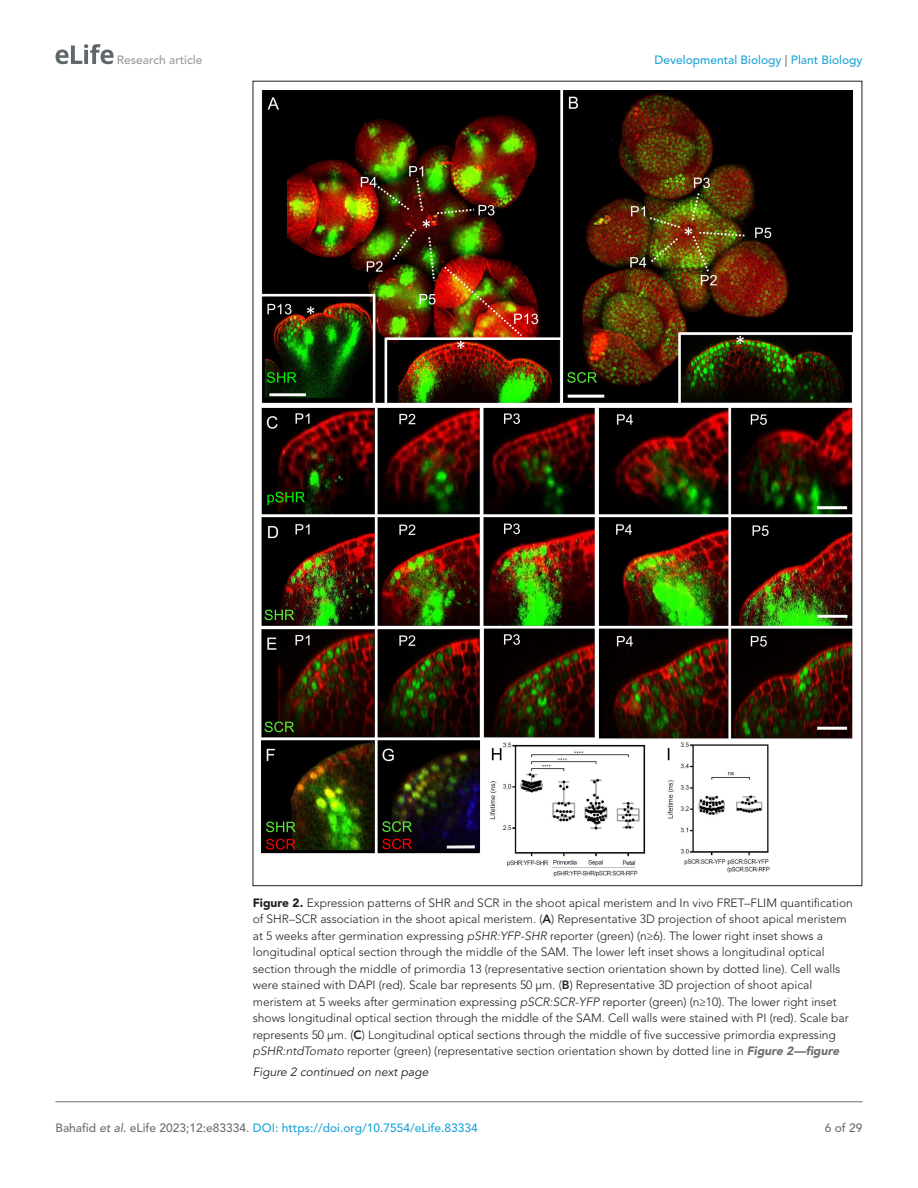
<style>
.page{position:relative;width:918px;height:1188px;background:#fff}
.page>*{position:absolute;margin:0;border:0;box-sizing:border-box;transform-origin:0 0}
.t1{font:300 12px/16.5px "Avenir LT Std";color:#231f20}
.t2{font:500 12px "Avenir LT Std";color:#1ea4d7}
.t3{font:italic 12px "Avenir LT Std";color:#231f20}
.t4{font:500 12px "Avenir LT Std";color:#9a9a9a}
.t5{font:500 12px "Avenir LT Std";color:#6e6e70}
.s1{color:#6e6e70}
.s2{font-weight:900}
.s3{font-weight:800}
.s4{font-style:italic}
.s5{font-weight:900;font-style:italic;color:#6e6e70}
.s6{font-style:italic;color:#6e6e70}
</style>
<div class="page">
<svg style="left:56px;top:44px;width:58px;height:20px"></svg>
<hr style="left:56px;top:1101px;width:806px;height:1px;background:#6e6e70">
<img style="left:262px;top:90px;width:591px;height:787px">
<p class="t4" style="left:117px;top:53px;width:87px">Research article</p>
<p class="t2" style="left:655px;top:53px;width:209px">Developmental Biology <span class="s1">|</span> Plant Biology</p>
<p class="t1" style="left:253px;top:895px;width:602px"><span class="s2">Figure 2.</span> Expression patterns of SHR and SCR in the shoot apical meristem and In vivo FRET–FLIM quantification of SHR–SCR association in the shoot apical meristem. (<span class="s3">A</span>) Representative 3D projection of shoot apical meristem at 5 weeks after germination expressing <span class="s4">pSHR:YFP-SHR</span> reporter (green) (n≥6). The lower right inset shows a longitudinal optical section through the middle of the SAM. The lower left inset shows a longitudinal optical section through the middle of primordia 13 (representative section orientation shown by dotted line). Cell walls were stained with DAPI (red). Scale bar represents 50 µm. (<span class="s3">B</span>) Representative 3D projection of shoot apical meristem at 5 weeks after germination expressing <span class="s4">pSCR:SCR-YFP</span> reporter (green) (n≥10). The lower right inset shows longitudinal optical section through the middle of the SAM. Cell walls were stained with PI (red). Scale bar represents 50 µm. (<span class="s3">C</span>) Longitudinal optical sections through the middle of five successive primordia expressing <span class="s4">pSHR:ntdTomato</span> reporter (green) (representative section orientation shown by dotted line in <span class="s5">Figure 2—figure</span></p>
<p class="t3" style="left:253px;top:1065px;width:177px">Figure 2 continued on next page</p>
<p class="t2" style="left:56px;top:1121px;width:424px"><span class="s1">Bahafid</span> <span class="s6">et al</span><span class="s1">. eLife 2023;12:e83334.</span> DOI: https://doi.org/10.7554/eLife.83334</p>
<p class="t5" style="left:825px;top:1121px;width:39px">6 of 29</p>
</div>
